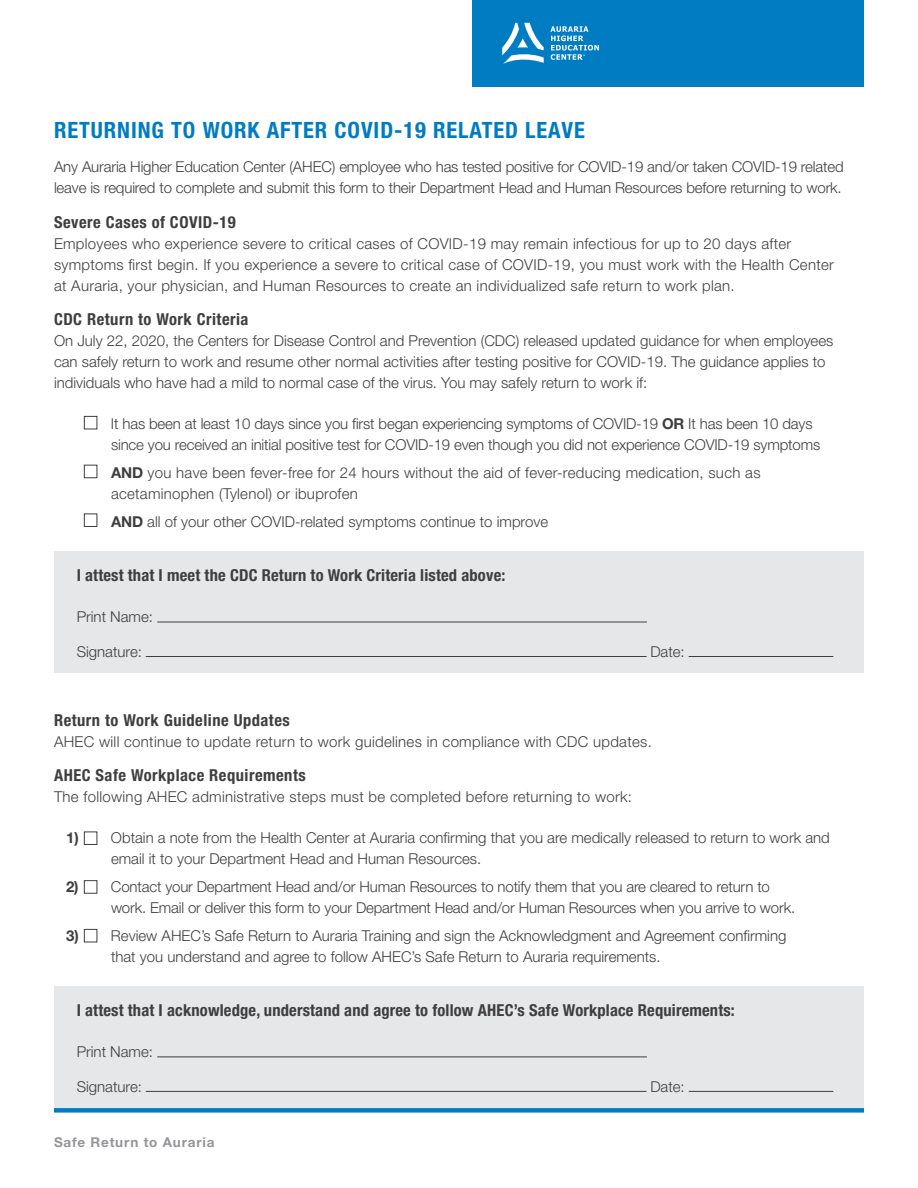
<style>
.page{position:relative;width:918px;height:1188px;background:#fff}
.page>*{position:absolute;margin:0;border:0;box-sizing:border-box;transform-origin:0 0}
.t1{font:700 condensed 22.5px "Helvetica Neue LT Std";letter-spacing:.04em;color:#007cc2}
.t2{font:700 condensed 16.5px "Helvetica Neue LT Std";letter-spacing:.01em;color:#3e3e3f}
.t3{font:700 condensed 16.5px "Helvetica Neue LT Std";letter-spacing:.03em;color:#3e3e3f}
.t4{font:300 15px/21px "Helvetica Neue LT Std";color:#3e3e3f}
.t5{font:300 15px/21px "Helvetica Neue LT Std";letter-spacing:.02em;color:#3e3e3f}
.t6{font:700 13.5px "Helvetica Neue LT Std";letter-spacing:.06em;color:#939598}
.s1{font-weight:700}
</style>
<div class="page">
<div style="left:54px;top:1108px;width:810px;height:5px;background:#007cc2"></div>
<div style="left:84px;top:416px;width:13px;height:13px;border:1px solid #3e3e3f"></div>
<div style="left:84px;top:465px;width:13px;height:13px;border:1px solid #3e3e3f"></div>
<div style="left:84px;top:514px;width:13px;height:13px;border:1px solid #3e3e3f"></div>
<div style="left:54px;top:552px;width:810px;height:121px;background:#e6e7e9"></div>
<div style="left:54px;top:987px;width:810px;height:121px;background:#e6e7e9"></div>
<hr style="left:157px;top:622px;width:490px;height:1px;background:#3e3e3f">
<hr style="left:146px;top:656px;width:501px;height:1px;background:#3e3e3f">
<hr style="left:689px;top:656px;width:144px;height:1px;background:#3e3e3f">
<hr style="left:157px;top:1057px;width:490px;height:1px;background:#3e3e3f">
<hr style="left:146px;top:1091px;width:501px;height:1px;background:#3e3e3f">
<hr style="left:689px;top:1091px;width:144px;height:1px;background:#3e3e3f">
<div style="left:472px;top:0;width:392px;height:86px;background:#007cc2"></div>
<svg style="left:502px;top:23px;width:42px;height:41px"></svg>
<svg style="left:550px;top:26px;width:49px;height:34px"></svg>
<div style="left:84px;top:832px;width:13px;height:13px;border:1px solid #3e3e3f"></div>
<div style="left:84px;top:880px;width:13px;height:14px;border:1px solid #3e3e3f"></div>
<div style="left:84px;top:929px;width:13px;height:13px;border:1px solid #3e3e3f"></div>
<p class="t1" style="left:54px;top:116px;width:532px">RETURNING TO WORK AFTER COVID-19 RELATED LEAVE</p>
<p class="t4" style="left:54px;top:156px;width:791px">Any Auraria Higher Education Center (AHEC) employee who has tested positive for COVID-19 and/or taken COVID-19 related leave is required to complete and submit this form to their Department Head and Human Resources before returning to work.</p>
<p class="t3" style="left:54px;top:212px;width:183px">Severe Cases of COVID-19</p>
<p class="t5" style="left:54px;top:232px;width:781px">Employees who experience severe to critical cases of COVID-19 may remain infectious for up to 20 days after symptoms first begin. If you experience a severe to critical case of COVID-19, you must work with the Health Center at Auraria, your physician, and Human Resources to create an individualized safe return to work plan.</p>
<p class="t3" style="left:54px;top:309px;width:196px">CDC Return to Work Criteria</p>
<p class="t4" style="left:54px;top:330px;width:781px">On July 22, 2020, the Centers for Disease Control and Prevention (CDC) released updated guidance for when employees can safely return to work and resume other normal activities after testing positive for COVID-19. The guidance applies to individuals who have had a mild to normal case of the virus. You may safely return to work if:</p>
<p class="t4" style="left:111px;top:413px;width:711px">It has been at least 10 days since you first began experiencing symptoms of COVID-19 <span class="s1">OR</span> It has been 10 days since you received an initial positive test for COVID-19 even though you did not experience COVID-19 symptoms</p>
<p class="t5" style="left:111px;top:462px;width:651px"><span class="s1">AND</span> you have been fever-free for 24 hours without the aid of fever-reducing medication, such as acetaminophen (Tylenol) or ibuprofen</p>
<p class="t4" style="left:111px;top:511px;width:439px"><span class="s1">AND</span> all of your other COVID-related symptoms continue to improve</p>
<p class="t2" style="left:77px;top:565px;width:430px">I attest that I meet the CDC Return to Work Criteria listed above:</p>
<p class="t4" style="left:77px;top:606px;width:78px">Print Name:</p>
<p class="t4" style="left:77px;top:641px;width:67px">Signature:</p>
<p class="t4" style="left:650px;top:641px;width:36px">Date:</p>
<p class="t3" style="left:54px;top:710px;width:237px">Return to Work Guideline Updates</p>
<p class="t5" style="left:54px;top:730px;width:599px">AHEC will continue to update return to work guidelines in compliance with CDC updates.</p>
<p class="t3" style="left:54px;top:765px;width:253px">AHEC Safe Workplace Requirements</p>
<p class="t5" style="left:54px;top:786px;width:580px">The following AHEC administrative steps must be completed before returning to work:</p>
<p class="t4" style="left:111px;top:827px;width:720px;text-indent:-45px"><span class="s1">1)</span> Obtain a note from the Health Center at Auraria confirming that you are medically released to return to work and email it to your Department Head and Human Resources.</p>
<p class="t4" style="left:111px;top:876px;width:686px;text-indent:-45px"><span class="s1">2)</span> Contact your Department Head and/or Human Resources to notify them that you are cleared to return to work. Email or deliver this form to your Department Head and/or Human Resources when you arrive to work.</p>
<p class="t4" style="left:111px;top:925px;width:677px;text-indent:-45px"><span class="s1">3)</span> Review AHEC’s Safe Return to Auraria Training and sign the Acknowledgment and Agreement confirming that you understand and agree to follow AHEC’s Safe Return to Auraria requirements.</p>
<p class="t2" style="left:77px;top:1000px;width:660px">I attest that I acknowledge, understand and agree to follow AHEC’s Safe Workplace Requirements:</p>
<p class="t4" style="left:77px;top:1041px;width:78px">Print Name:</p>
<p class="t4" style="left:77px;top:1075px;width:67px">Signature:</p>
<p class="t4" style="left:650px;top:1075px;width:36px">Date:</p>
<p class="t6" style="left:54px;top:1134px;width:162px">Safe Return to Auraria</p>
</div>
